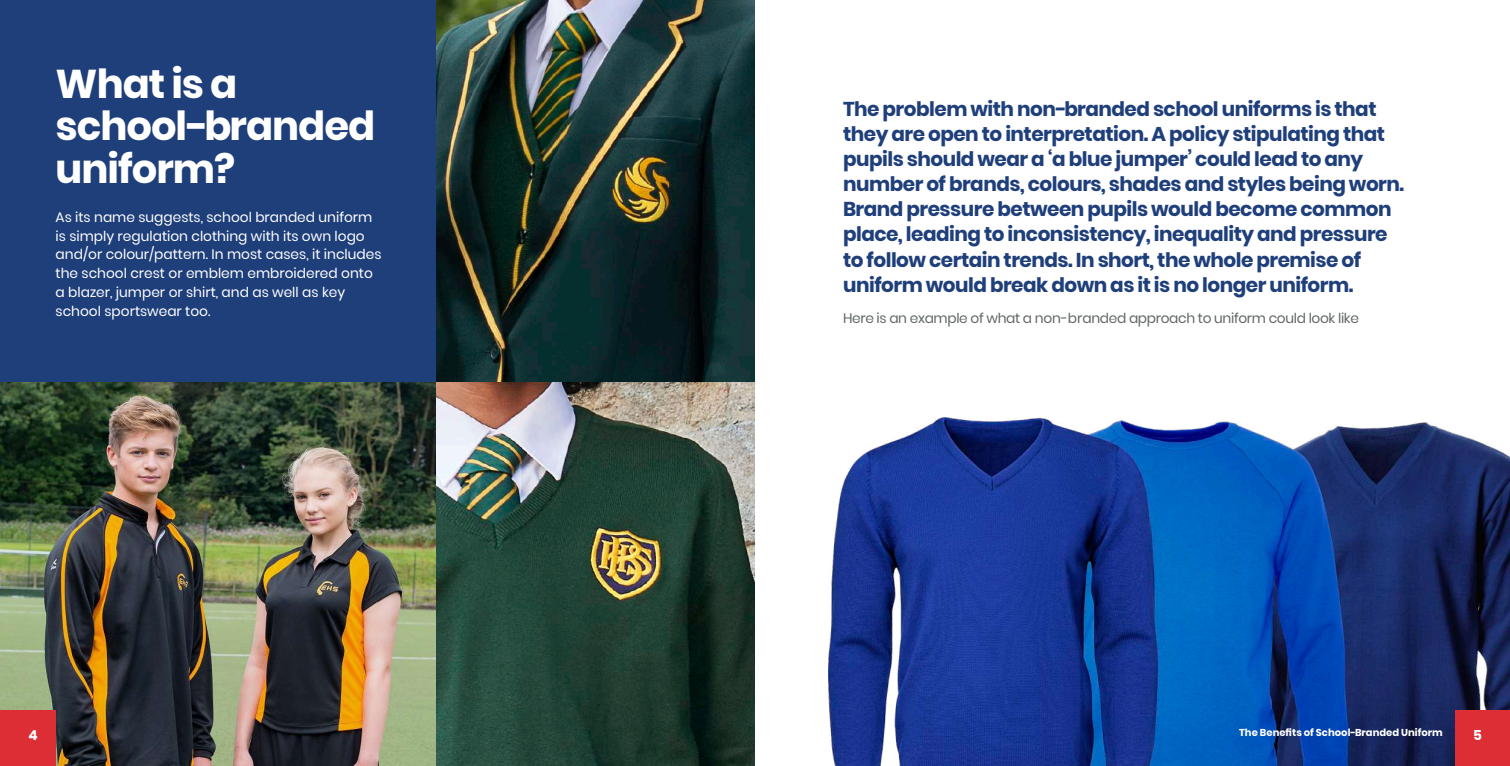
<style>
.page{position:relative;width:1510px;height:766px;background:#fff}
.page>*{position:absolute;margin:0;border:0;box-sizing:border-box;transform-origin:0 0}
.t1{font:700 40px/42.5px "Poppins";letter-spacing:-.025em;color:#fff}
.t2{font:700 20px/25px "Poppins";letter-spacing:-.025em;color:#1f3f7b}
.t3{font:13.75px/18.8px "Poppins";color:#fff}
.t4{font:13.75px "Poppins";letter-spacing:-.025em;color:#616667}
.t5{font:700 13.75px "Poppins";color:#fff}
.t6{font:700 10px "Poppins";color:#fff}
</style>
<div class="page">
<div style="left:0;top:0;width:437px;height:383px;background:#1f3f7b"></div>
<img style="left:828px;top:418px;width:681px;height:347px">
<img style="left:437px;top:0;width:318px;height:383px">
<img style="left:0;top:383px;width:755px;height:382px">
<div style="left:1455px;top:710px;width:54px;height:55px;background:#dd2d35"></div>
<div style="left:0;top:710px;width:56px;height:55px;background:#dd2d35"></div>
<h1 class="t1" style="left:56px;top:63px;width:321px">What is a school-branded uniform?</h1>
<p class="t3" style="left:56px;top:208px;width:327px">As its name suggests, school branded uniform is simply regulation clothing with its own logo and/or colour/pattern. In most cases, it includes the school crest or emblem embroidered onto a blazer, jumper or shirt, and as well as key school sportswear too.</p>
<p class="t2" style="left:843px;top:97px;width:563px">The problem with non-branded school uniforms is that they are open to interpretation. A policy stipulating that pupils should wear a ‘a blue jumper’ could lead to any number of brands, colours, shades and styles being worn.<br>Brand pressure between pupils would become common place, leading to inconsistency, inequality and pressure to follow certain trends. In short, the whole premise of uniform would break down as it is no longer uniform.</p>
<p class="t4" style="left:843px;top:310px;width:517px">Here is an example of what a non-branded approach to uniform could look like</p>
<p class="t5" style="left:28px;top:726px;width:11px">4</p>
<p class="t6" style="left:1239px;top:726px;width:205px">The Benefits of School-Branded Uniform</p>
<p class="t5" style="left:1473px;top:726px;width:10px">5</p>
</div>
